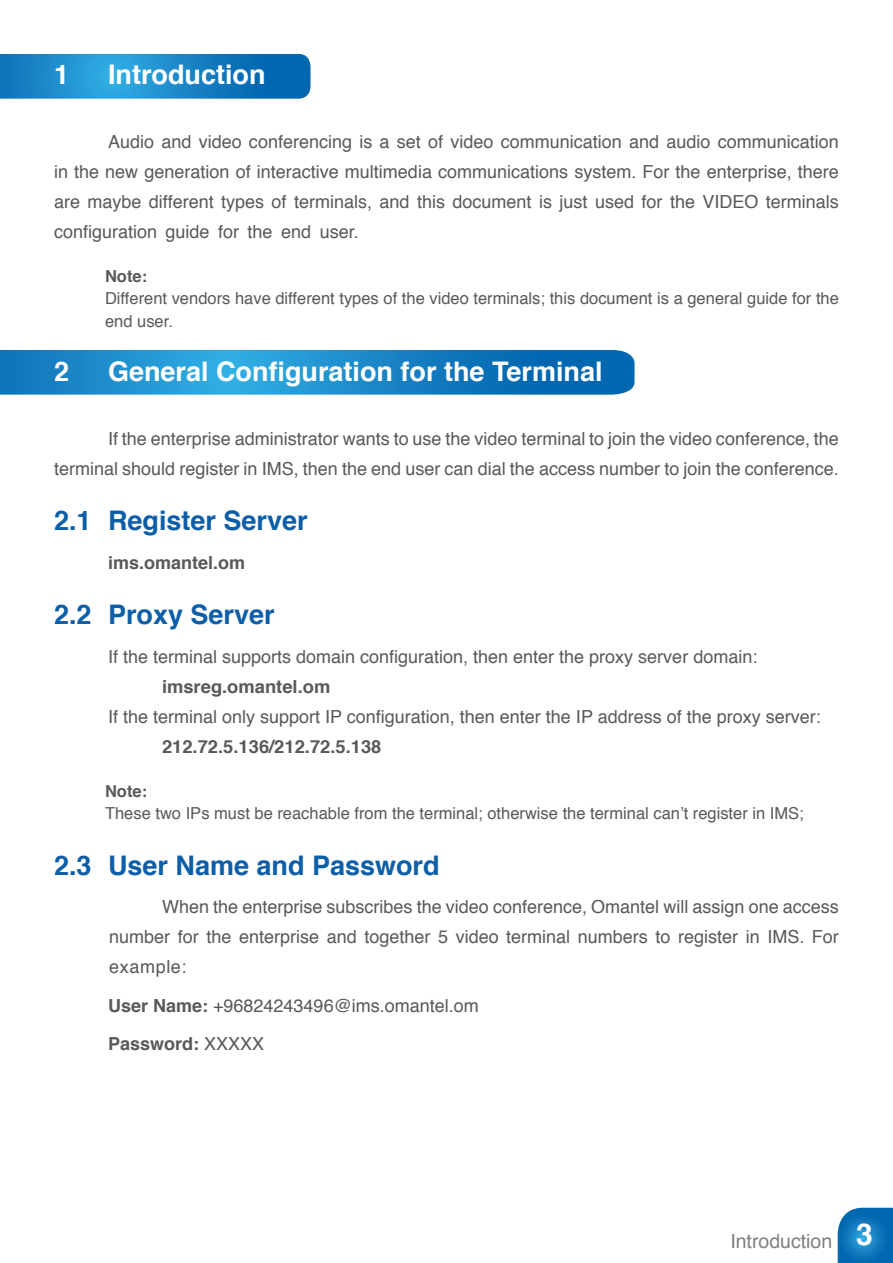
<style>
.page{position:relative;width:893px;height:1263px;background:#fff}
.page>*{position:absolute;margin:0;border:0;box-sizing:border-box;transform-origin:0 0}
.t1{font:700 30px "Helvetica";color:#fff}
.t2{font:700 27px "Helvetica";color:#0d5ea8}
.t3{font:700 27px "Helvetica";color:#fff}
.t4{font:19.5px "Helvetica";color:#7e8083}
.t5{font:18px/30px "Helvetica";color:#58595b;text-align:right}
.t6{font:700 18px "Helvetica";color:#58595b}
.t7{font:16.5px/22.5px "Helvetica";color:#58595b}
.t8{font:700 16.5px "Helvetica";color:#58595b}
.s1{font-weight:700}
</style>
<div class="page">
<svg style="left:0;top:350px;width:634px;height:45px;background:#1b87c7"></svg>
<svg style="left:0;top:54px;width:310px;height:45px;background:#1a86c6"></svg>
<svg style="left:837px;top:1208px;width:56px;height:55px;background:#187bbd"></svg>
<h2 class="t3" style="left:54px;top:53px;width:17px">1</h2>
<h2 class="t3" style="left:108px;top:53px;width:159px">Introduction</h2>
<p class="t5" style="left:108px;top:127px;width:732px">Audio and video conferencing is a set of video communication and audio communication</p>
<p class="t5" style="left:54px;top:157px;width:786px">in the new generation of interactive multimedia communications system. For the enterprise, there</p>
<p class="t5" style="left:54px;top:187px;width:786px">are maybe different types of terminals, and this document is just used for the VIDEO terminals</p>
<p class="t5" style="left:320px;top:217px;width:41px">user.</p>
<p class="t5" style="left:54px;top:217px;width:105px">configuration</p>
<p class="t8" style="left:105px;top:263px;width:44px">Note:</p>
<p class="t7" style="left:105px;top:288px;width:735px">Different vendors have different types of the video terminals; this document is a general guide for the end user.</p>
<h2 class="t3" style="left:108px;top:350px;width:496px">General Configuration for the Terminal</h2>
<p class="t5" style="left:218px;top:217px;width:23px">for</p>
<p class="t5" style="left:166px;top:217px;width:46px">guide</p>
<p class="t5" style="left:248px;top:217px;width:27px">the</p>
<p class="t5" style="left:281px;top:217px;width:32px">end</p>
<h2 class="t3" style="left:54px;top:350px;width:17px">2</h2>
<p class="t5" style="left:54px;top:424px;width:786px">If the enterprise administrator wants to use the video terminal to join the video conference, the terminal should register in IMS, then the end user can dial the access number to join the conference.</p>
<h2 class="t2" style="left:108px;top:499px;width:201px">Register Server</h2>
<h2 class="t2" style="left:54px;top:499px;width:39px">2.1</h2>
<h2 class="t2" style="left:54px;top:593px;width:39px">2.2</h2>
<h2 class="t2" style="left:54px;top:843px;width:39px">2.3</h2>
<p class="t6" style="left:108px;top:548px;width:139px">ims.omantel.om</p>
<h2 class="t2" style="left:108px;top:593px;width:168px">Proxy Server</h2>
<p class="t5" style="left:108px;top:642px;width:651px">If the terminal supports domain configuration, then enter the proxy server domain:</p>
<p class="t6" style="left:162px;top:672px;width:170px">imsreg.omantel.om</p>
<p class="t5" style="left:108px;top:702px;width:714px">If the terminal only support IP configuration, then enter the IP address of the proxy server:</p>
<p class="t6" style="left:162px;top:732px;width:221px">212.72.5.136/212.72.5.138</p>
<p class="t8" style="left:105px;top:777px;width:44px">Note:</p>
<p class="t7" style="left:105px;top:803px;width:700px">These two IPs must be reachable from the terminal; otherwise the terminal can t’ register in IMS;</p>
<h2 class="t2" style="left:108px;top:843px;width:333px">User Name and Password</h2>
<p class="t5" style="left:109px;top:892px;width:731px;text-align:justify;text-indent:53px">When the enterprise subscribes the video conference, Omantel will assign one access number for the enterprise and together 5 video terminal numbers to register in IMS. For example:</p>
<p class="t5" style="left:108px;top:987px;width:372px;line-height:38.5px;text-align:left"><span class="s1">User Name:</span> +96824243496@ims.omantel.om<br><span class="s1">Password:</span> XXXXX</p>
<p class="t4" style="left:730px;top:1226px;width:103px">Introduction</p>
<h1 class="t1" style="left:856px;top:1210px;width:18px">3</h1>
</div>
